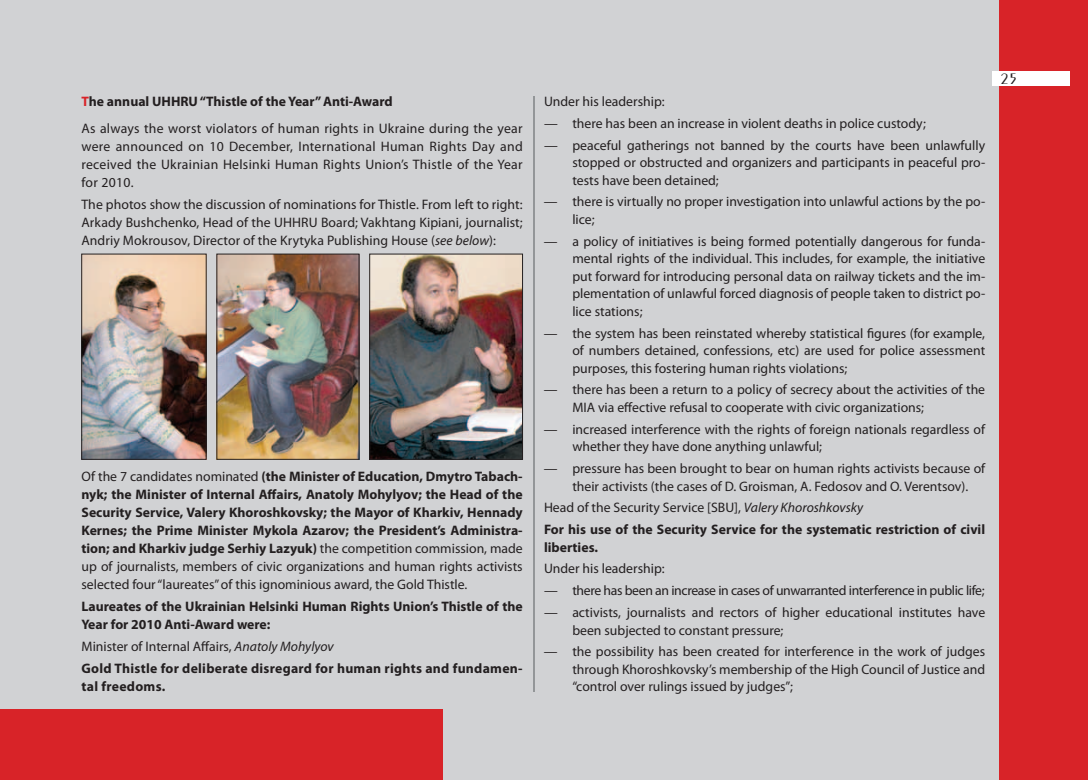
<style>
.page{position:relative;width:1088px;height:780px;background:#fff}
.page>*{position:absolute;margin:0;border:0;box-sizing:border-box;transform-origin:0 0}
.t1{font:13.75px/17.5px "Myriad Pro";color:#231f20;text-align:justify}
.t2{font:700 13.75px/18px "Myriad Pro";color:#231f20}
.t3{font:700 13.75px/22.2px "Myriad Pro";letter-spacing:.02em;color:#231f20}
.t4{font:13.75px/26.8px "Myriad Pro";letter-spacing:.02em;color:#231f20}
.t5{font:13.75px "Myriad Pro";letter-spacing:-.025em;color:#231f20}
.s1{font-weight:700;color:#d82328}
.s2{font-weight:700}
.s3{font-style:italic}
.s4{font-weight:400}
.s5{font-weight:400;font-style:italic}
</style>
<div class="page">
<div style="left:0;top:0;width:18px;height:780px;background:#d1d2d4"></div>
<div style="left:0;top:709px;width:18px;height:71px;background:#d82328"></div>
<div style="left:18px;top:0;width:981px;height:780px;background:#d1d2d4"></div>
<div style="left:999px;top:0;width:89px;height:780px;background:#d82328"></div>
<div style="left:18px;top:709px;width:425px;height:71px;background:#d82328"></div>
<div style="left:992px;top:71px;width:78px;height:14px;background:#fff"></div>
<img style="left:83px;top:256px;width:121px;height:201px">
<div style="left:81px;top:254px;width:125px;height:205px;border:1px solid #231f20"></div>
<img style="left:219px;top:256px;width:138px;height:201px">
<div style="left:217px;top:254px;width:142px;height:205px;border:1px solid #231f20"></div>
<img style="left:371px;top:256px;width:150px;height:201px">
<div style="left:369px;top:254px;width:154px;height:205px;border:1px solid #231f20"></div>
<hr style="left:533px;top:96px;width:1px;height:595px;background:#939698">
<p class="t4" style="left:81px;top:88px;width:443px"><span class="s1">T</span><span class="s2">he annual UHHRU “Thistle of the Year” Anti-Award<br></span>As always the worst violators of human rights in Ukraine during the year</p>
<p class="t1" style="left:81px;top:137px;width:443px;line-height:18px">were announced on 10 December, International Human Rights Day and received the Ukrainian Helsinki Human Rights Union’s Thistle of the Year for 2010.</p>
<p class="t1" style="left:81px;top:195px;width:443px;line-height:18px">The photos show the discussion of nominations for Thistle. From left to right:<br>Arkady Bushchenko, Head of the UHHRU Board; Vakhtang Kipiani, journalist; Andriy Mokrousov, Director of the Krytyka Publishing House (<span class="s3">see below</span>):</p>
<p class="t2" style="left:81px;top:467px;width:443px;text-align:justify"><span class="s4">Of the 7 candidates nominated</span> (the Minister of Education, Dmytro Tabach&shy;nyk; the Minister of Internal Affairs, Anatoly Mohylyov; the Head of the Security Service, Valery Khoroshkovsky; the Mayor of Kharkiv, Hennady Kernes; the Prime Minister Mykola Azarov; the President’s Administra&shy;tion; and Kharkiv judge Serhiy Lazyuk) <span class="s4">the competition commission, made up of journalists, members of civic organizations and human rights activists selected four “laureates” of this ignominious award, the Gold Thistle.</span></p>
<p class="t2" style="left:81px;top:597px;width:443px">Laureates of the Ukrainian Helsinki Human Rights Union’s Thistle of the<br>Year for 2010 Anti-Award were:</p>
<p class="t3" style="left:81px;top:635px;width:443px"><span class="s4">Minister of Internal Affairs,</span> <span class="s5">Anatoly Mohylyov<br></span>Gold Thistle for deliberate disregard for human rights and fundamen-</p>
<p class="t3" style="left:81px;top:675px;width:85px">tal freedoms.</p>
<p class="t1" style="left:544px;top:92px;width:122px">Under his leadership:</p>
<p class="t1" style="left:544px;top:114px;width:383px">— there has been an increase in violent deaths in police custody;</p>
<p class="t1" style="left:572px;top:136px;width:414px;text-indent:-28px">— peaceful gatherings not banned by the courts have been unlawfully stopped or obstructed and organizers and participants in peaceful pro&shy;tests have been detained;</p>
<p class="t1" style="left:572px;top:193px;width:414px;text-indent:-28px">— there is virtually no proper investigation into unlawful actions by the po&shy;lice;</p>
<p class="t1" style="left:572px;top:232px;width:414px;text-indent:-28px">— a policy of initiatives is being formed potentially dangerous for funda&shy;mental rights of the individual. This includes, for example, the initiative put forward for introducing personal data on railway tickets and the im&shy;plementation of unlawful forced diagnosis of people taken to district po&shy;lice stations;</p>
<p class="t1" style="left:572px;top:324px;width:414px;text-indent:-28px">— the system has been reinstated whereby statistical figures (for example, of numbers detained, confessions, etc) are used for police assessment purposes, this fostering human rights violations;</p>
<p class="t1" style="left:572px;top:381px;width:414px;text-indent:-28px">— there has been a return to a policy of secrecy about the activities of the<br>MIA via effective refusal to cooperate with civic organizations;</p>
<p class="t1" style="left:572px;top:420px;width:414px;text-indent:-28px">— increased interference with the rights of foreign nationals regardless of whether they have done anything unlawful;</p>
<p class="t1" style="left:572px;top:459px;width:414px;text-indent:-28px">— pressure has been brought to bear on human rights activists because of their activists (the cases of D. Groisman, A. Fedosov and O. Verentsov).</p>
<p class="t2" style="left:544px;top:496px;width:443px;line-height:21.8px"><span class="s4">Head of the Security Service [SBU],</span> <span class="s5">Valery Khoroshkovsky<br></span>For his use of the Security Service for the systematic restriction of civil</p>
<p class="t2" style="left:544px;top:537px;width:56px">liberties.</p>
<p class="t1" style="left:544px;top:560px;width:122px">Under his leadership:</p>
<p class="t5" style="left:544px;top:582px;width:442px">— there has been an increase in cases of unwarranted interference in public life;</p>
<p class="t1" style="left:572px;top:603px;width:414px;text-indent:-28px">— activists, journalists and rectors of higher educational institutes have been subjected to constant pressure;</p>
<p class="t1" style="left:572px;top:642px;width:414px;text-indent:-28px">— the possibility has been created for interference in the work of judges through Khoroshkovsky’s membership of the High Council of Justice and “control over rulings issued by judges”;</p>
</div>
